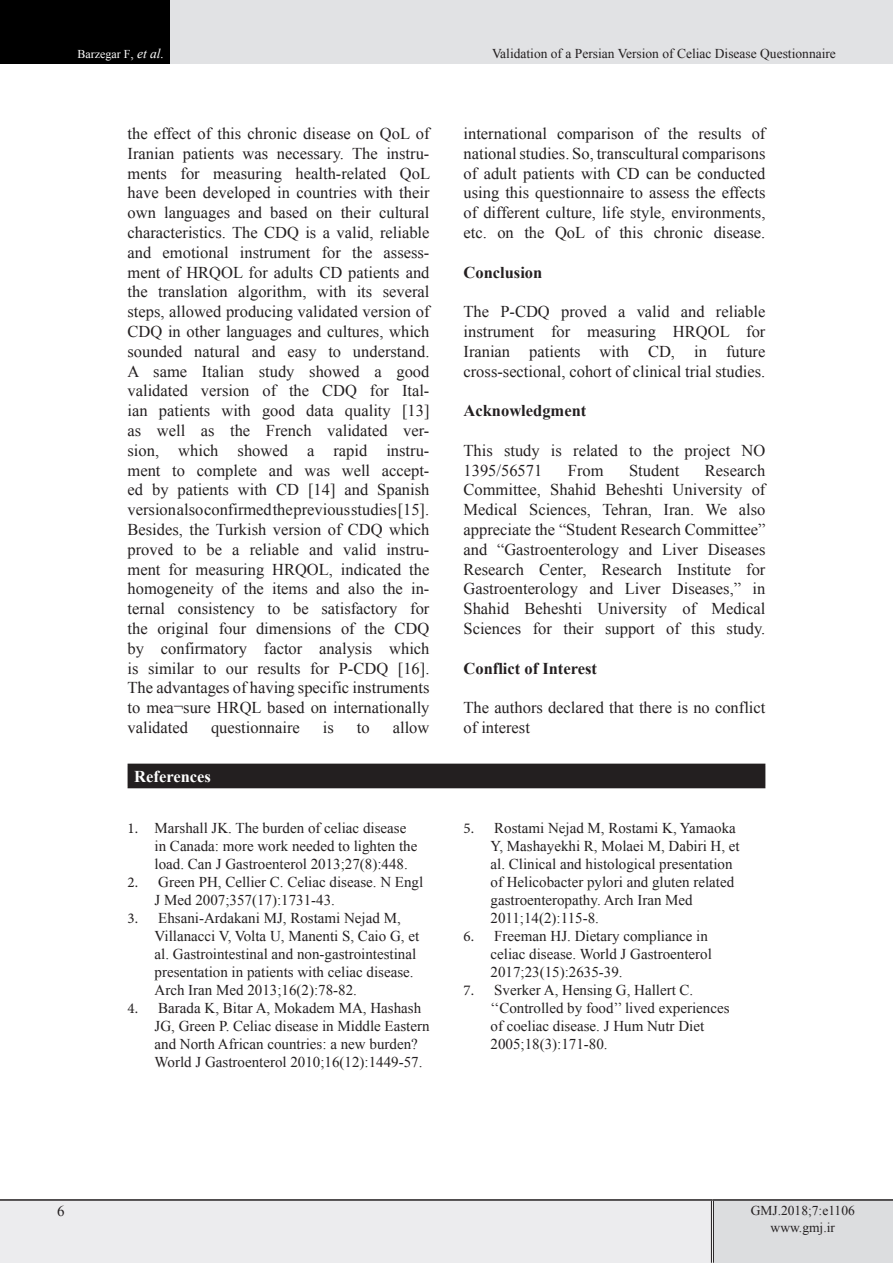
<style>
.page{position:relative;width:893px;height:1263px;background:#fff}
.page>*{position:absolute;margin:0;border:0;box-sizing:border-box;transform-origin:0 0}
.t1{font:16.5px/19.8px "Times New Roman";color:#231f20;text-align:justify}
.t2{font:700 16.5px "Times New Roman";color:#231f20}
.t3{font:700 16.5px "Times New Roman";color:#fff}
.t4{font:15px/18px "Times New Roman";color:#231f20}
.eeeeeeeeeeee{font:13.5px "Times New Roman";color:#231f20}
.t5{font:12px "Times New Roman";color:#fff}
.s1{font-size:13.5px}
.s2{font-style:italic;font-size:13.5px}
.s3{font-family:"Minion Pro"}
</style>
<div class="page">
<div style="left:0;top:0;width:170px;height:64px;background:#000"></div>
<div style="left:170px;top:0;width:723px;height:64px;background:#e1e2e4"></div>
<div style="left:0;top:1200px;width:712px;height:63px;background:#ececee"></div>
<div style="left:712px;top:1200px;width:181px;height:63px;background:#dcdddf"></div>
<hr style="left:711px;top:1201px;width:3px;height:62px;background:#fff">
<hr style="left:711px;top:1201px;width:1px;height:62px;background:#231f20">
<hr style="left:713px;top:1201px;width:1px;height:62px;background:#231f20">
<hr style="left:0;top:1199px;width:712px;height:2px;background:#231f20">
<hr style="left:712px;top:1199px;width:181px;height:2px;background:#231f20">
<div style="left:128px;top:764px;width:637px;height:23px;background:#231f20"></div>
<hr style="left:128px;top:787px;width:637px;height:1px;background:#231f20">
<p class="t5" style="left:77px;top:46px;width:88px">Barzegar F<span class="s1">,</span> <span class="s2">et al.</span></p>
<p class="eeeeeeeeeeee" style="left:492px;top:44px;width:345px">Validation of a Persian Version of Celiac Disease Questionnaire</p>
<p class="t1" style="left:128px;top:123px;width:304px">the effect of this chronic disease on QoL of Iranian patients was necessary. The instru&shy;ments for measuring health-related QoL have been developed in countries with their own languages and based on their cultural characteristics. The CDQ is a valid, reliable and emotional instrument for the assess&shy;ment of HRQOL for adults CD patients and the translation algorithm, with its several steps, allowed producing validated version of CDQ in other languages and cultures, which sounded natural and easy to understand.</p>
<p class="t1" style="left:128px;top:361px;width:303px">A same Italian study showed a good validated version of the CDQ for Ital&shy;ian patients with good data quality [13]</p>
<p class="t1" style="left:128px;top:420px;width:303px">as well as the French validated ver&shy;sion, which showed a rapid instru&shy;ment to complete and was well accept&shy;ed by patients with CD [14] and Spanish</p>
<p class="t1" style="left:128px;top:500px;width:303px">version also confirmed the previous studies [15].</p>
<p class="t1" style="left:128px;top:519px;width:303px">Besides, the Turkish version of CDQ which proved to be a reliable and valid instru&shy;ment for measuring HRQOL, indicated the homogeneity of the items and also the in&shy;ternal consistency to be satisfactory for the original four dimensions of the CDQ by confirmatory factor analysis which is similar to our results for P-CDQ [16].</p>
<p class="t1" style="left:128px;top:678px;width:303px">The advantages of having specific instruments to mea¬sure HRQL based on internationally validated</p>
<p class="t1" style="left:211px;top:717px;width:90px">questionnaire</p>
<p class="t1" style="left:323px;top:717px;width:13px">is</p>
<p class="t1" style="left:357px;top:717px;width:14px">to</p>
<p class="t1" style="left:393px;top:717px;width:38px">allow</p>
<p class="t3" style="left:134px;top:765px;width:78px">References</p>
<p class="t4" style="left:155px;top:819px;width:264px;text-indent:-27px"><span class="s3">1.</span> Marshall JK. The burden of celiac disease in Canada: more work needed to lighten the load. Can J Gastroenterol 2013;27(8):448.</p>
<p class="t4" style="left:155px;top:873px;width:270px;text-indent:-27px"><span class="s3">2.</span> Green PH, Cellier C. Celiac disease. N Engl<br>J Med 2007;357(17):1731-43.</p>
<p class="t4" style="left:155px;top:909px;width:266px;text-indent:-27px"><span class="s3">3.</span> Ehsani-Ardakani MJ, Rostami Nejad M, Villanacci V, Volta U, Manenti S, Caio G, et al. Gastrointestinal and non-gastrointestinal presentation in patients with celiac disease.<br>Arch Iran Med 2013;16(2):78-82.</p>
<p class="t4" style="left:155px;top:999px;width:276px;text-indent:-27px"><span class="s3">4.</span> Barada K, Bitar A, Mokadem MA, Hashash JG, Green P. Celiac disease in Middle Eastern and North African countries: a new burden?<br>World J Gastroenterol 2010;16(12):1449-57.</p>
<p class="t1" style="left:463px;top:123px;width:303px">international comparison of the results of national studies. So, transcultural comparisons of adult patients with CD can be conducted using this questionnaire to assess the effects of different culture, life style, environments, etc. on the QoL of this chronic disease.</p>
<p class="t2" style="left:463px;top:261px;width:80px">Conclusion</p>
<p class="t1" style="left:463px;top:302px;width:303px">The P-CDQ proved a valid and reliable instrument for measuring HRQOL for Iranian patients with CD, in future</p>
<p class="t1" style="left:463px;top:361px;width:303px">cross-sectional, cohort of clinical trial studies.</p>
<p class="t2" style="left:463px;top:399px;width:124px">Acknowledgment</p>
<p class="t1" style="left:463px;top:440px;width:303px">This study is related to the project NO<br>1395/56571</p>
<p class="t1" style="left:463px;top:460px;width:303px;text-indent:241px">Research Committee, Shahid Beheshti University of Medical Sciences, Tehran, Iran. We also appreciate the “Student Research Committee” and “Gastroenterology and Liver Diseases Research Center, Research Institute for Gastroenterology and Liver Diseases,” in Shahid Beheshti University of Medical Sciences for their support of this study.</p>
<p class="t2" style="left:463px;top:657px;width:135px">Conflict of Interest</p>
<p class="t1" style="left:463px;top:698px;width:303px">The authors declared that there is no conflict of interest</p>
<p class="t1" style="left:568px;top:460px;width:37px">From</p>
<p class="t1" style="left:629px;top:460px;width:52px">Student</p>
<p class="t4" style="left:490px;top:819px;width:251px;text-indent:-27px"><span class="s3">5.</span> Rostami Nejad M, Rostami K, Yamaoka Y, Mashayekhi R, Molaei M, Dabiri H, et al. Clinical and histological presentation of Helicobacter pylori and gluten related gastroenteropathy. Arch Iran Med 2011;14(2):115-8.</p>
<p class="t4" style="left:490px;top:927px;width:223px;text-indent:-27px"><span class="s3">6.</span> Freeman HJ. Dietary compliance in celiac disease. World J Gastroenterol<br>2017;23(15):2635-39.</p>
<p class="t4" style="left:490px;top:981px;width:241px;text-indent:-27px"><span class="s3">7.</span> Sverker A, Hensing G, Hallert C. ‘‘Controlled by food’’ lived experiences of coeliac disease. J Hum Nutr Diet 2005;18(3):171-80.</p>
<p class="t4" style="left:57px;top:1202px;width:9px">6</p>
<p class="eeeeeeeeeeee" style="left:751px;top:1202px;width:106px">GMJ.2018;7:e1106</p>
<p class="eeeeeeeeeeee" style="left:771px;top:1218px;width:66px">www.gmj.ir</p>
</div>
